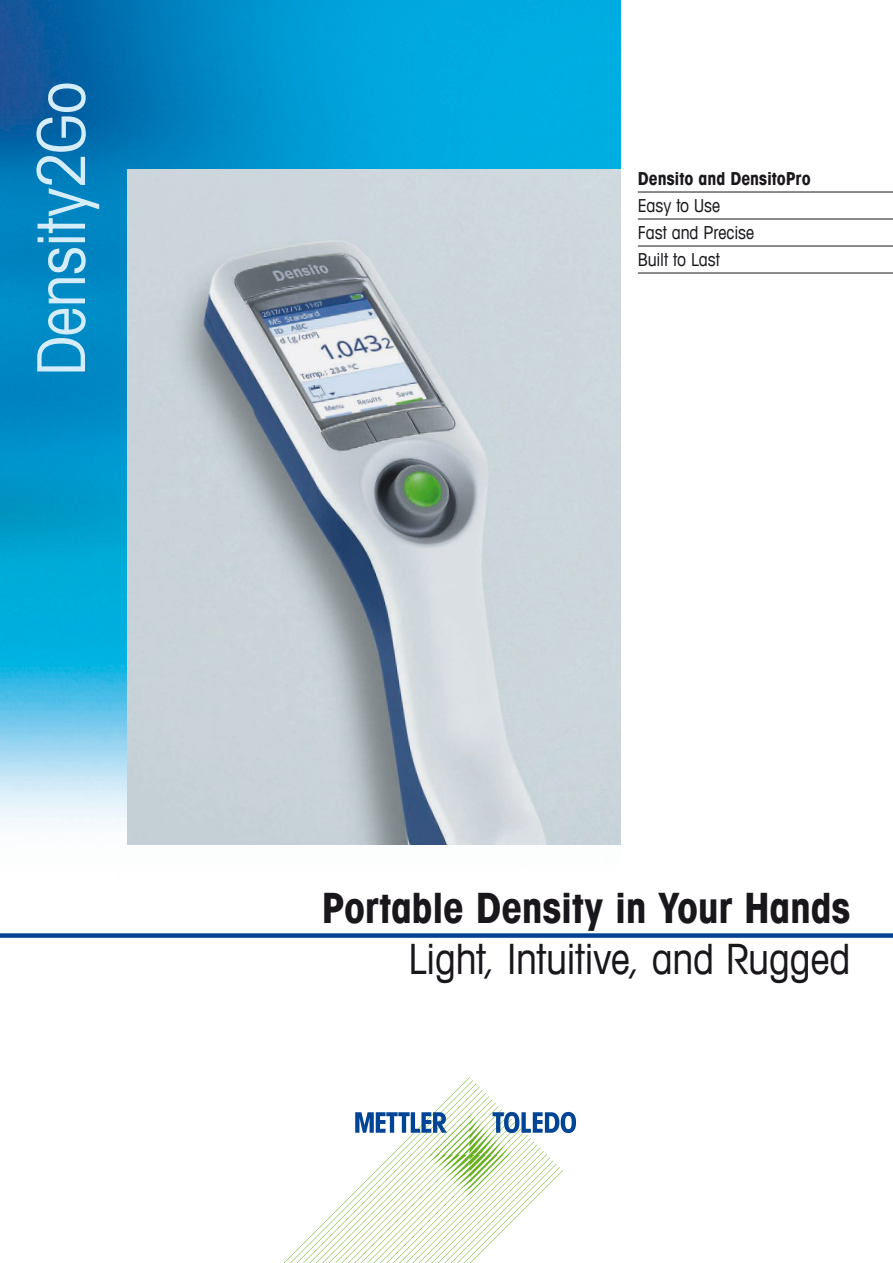
<style>
.page{position:relative;width:893px;height:1263px;background:#fff}
.page>*{position:absolute;margin:0;border:0;box-sizing:border-box;transform-origin:0 0}
.t1{font:condensed 66px "Avant Garde Com";letter-spacing:-.01em;color:#d5edfa}
._2_Title_Book_28_32{font:700 condensed 42px "Avant Garde Com";letter-spacing:-.01em;color:#1a171c}
._2_Title_Book_28_32-2{font:condensed 42px "Avant Garde Com";letter-spacing:-.01em;color:#1a171c}
.t2{font:condensed 18px "Avant Garde Com";letter-spacing:-.005em;color:#1a171c}
.t3{font:700 condensed 18px "Avant Garde Com";letter-spacing:-.005em;color:#1a171c}
</style>
<div class="page">
<img style="left:0;top:0;width:621px;height:845px">
<img style="left:128px;top:169px;width:493px;height:676px">
<svg style="left:284px;top:1077px;width:292px;height:186px"></svg>
<div style="left:0;top:933px;width:893px;height:5px;background:#004595"></div>
<hr style="left:638px;top:192px;width:255px;height:1px;background:#1a171c">
<hr style="left:638px;top:219px;width:255px;height:1px;background:#1a171c">
<hr style="left:638px;top:246px;width:255px;height:1px;background:#1a171c">
<hr style="left:638px;top:273px;width:255px;height:1px;background:#1a171c">
<p class="t1" style="left:21px;top:376px;width:296px;rotate:-90deg">Density2Go</p>
<p class="t3" style="left:638px;top:167px;width:174px">Densito and DensitoPro</p>
<p class="t2" style="left:638px;top:194px;width:84px">Easy to Use</p>
<p class="t2" style="left:638px;top:221px;width:118px">Fast and Precise</p>
<p class="t2" style="left:638px;top:248px;width:83px">Built to Last</p>
<p class="_2_Title_Book_28_32" style="left:321px;top:881px;width:531px">Portable Density in Your Hands</p>
<p class="_2_Title_Book_28_32-2" style="left:408px;top:933px;width:443px">Light, Intuitive, and Rugged</p>
</div>
